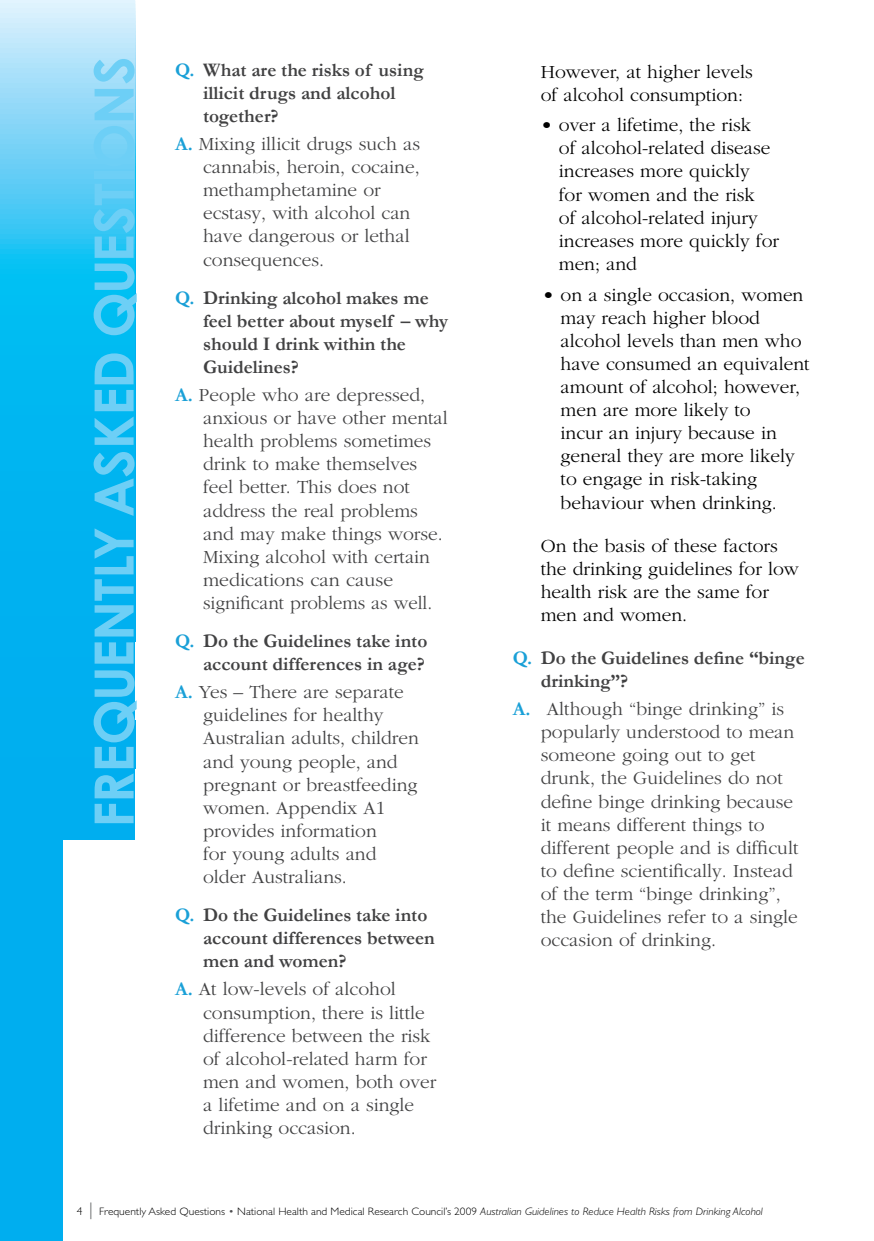
<style>
.page{position:relative;width:874px;height:1241px;background:#fff}
.page>*{position:absolute;margin:0;border:0;box-sizing:border-box;transform-origin:0 0}
.t1{font:700 54.25px "Century Gothic";letter-spacing:-.015em;color:#6dcff6}
.t2{font:300 19.25px/23.1px "Garamond";color:#414142}
.t3{font:300 19.25px/23.1px "Garamond";color:#000}
.t4{font:700 19.25px/23.1px "Garamond";color:#414142}
.t5{font:300 10.85px "Gill Sans";color:#000;scale:1.05 1}
.s1{color:#1aa0d7}
.s2{font-weight:700;color:#1aa0d7}
.s3{font-size:11.38px}
.s4{font-size:16.62px;color:#58595b}
.s5{color:#4d4d4f}
.s6{font-style:italic}
</style>
<div class="page">
<svg style="left:0;top:0;width:134px;height:1240px;background:#20bbf2"></svg>
<div style="left:63px;top:840px;width:90px;height:400px;background:#fff"></div>
<h1 class="t1" style="left:80px;top:827px;width:772px;rotate:-90deg">FREQUENTLY ASKED QUESTIONS</h1>
<p class="t4" style="left:203px;top:58px;width:222px;text-indent:-28px"><span class="s1">Q.</span> What are the risks of using illicit drugs and alcohol together?</p>
<p class="t2" style="left:203px;top:132px;width:218px;text-indent:-28px"><span class="s2">A.</span> Mixing illicit drugs such as cannabis, heroin, cocaine, methamphetamine or ecstasy, with alcohol can have dangerous or lethal consequences.</p>
<p class="t4" style="left:203px;top:285px;width:246px;text-indent:-28px"><span class="s1">Q.</span> Drinking alcohol makes me feel better about myself – why should I drink within the<br>Guidelines?</p>
<p class="t2" style="left:203px;top:383px;width:246px;text-indent:-28px"><span class="s2">A.</span> People who are depressed, anxious or have other mental health problems sometimes drink to make themselves feel better. This does not address the real problems and may make things worse.<br>Mixing alcohol with certain medications can cause significant problems as well.</p>
<p class="t4" style="left:175px;top:629px;width:254px;text-align:right"><span class="s1">Q.</span> Do the Guidelines take into account differences in age?</p>
<p class="t2" style="left:203px;top:680px;width:217px;text-indent:-28px"><span class="s2">A.</span> Yes – There are separate guidelines for healthy<br>Australian adults, children and young people, and pregnant or breastfeeding women. Appendix A1 provides information<br>for young adults and older Australians.</p>
<p class="t4" style="left:203px;top:903px;width:233px;text-indent:-28px"><span class="s1">Q.</span> Do the Guidelines take into account differences between men and women?</p>
<p class="t2" style="left:203px;top:977px;width:234px;text-indent:-28px"><span class="s2">A.</span> At low-levels of alcohol consumption, there is little difference between the risk of alcohol-related harm for men and women, both over a lifetime and on a single drinking occasion.</p>
<p class="t3" style="left:540px;top:60px;width:213px">However, at higher levels of alcohol consumption:</p>
<p class="t3" style="left:558px;top:114px;width:221px;text-indent:-18px">• over a lifetime, the risk<br>of alcohol-related disease increases more quickly<br>for women and the risk<br>of alcohol-related injury increases more quickly for men; and</p>
<p class="t3" style="left:560px;top:283px;width:250px;text-indent:-18px">• on a single occasion, women may reach higher blood alcohol levels than men who have consumed an equivalent amount of alcohol; however, men are more likely to<br>incur an injury because in general they are more likely to engage in risk-taking behaviour when drinking.</p>
<p class="t3" style="left:540px;top:534px;width:259px">On the basis of these factors the drinking guidelines for low health risk are the same for men and women.</p>
<p class="t4" style="left:540px;top:645px;width:265px;text-indent:-28px"><span class="s1">Q.</span> Do the Guidelines define “binge drinking”?</p>
<p class="t2" style="left:540px;top:697px;width:259px;text-indent:-28px"><span class="s2">A.</span> Although “binge drinking” is popularly understood to mean someone going out to get drunk, the Guidelines do not define binge drinking because it means different things to different people and is difficult to define scientifically. Instead of the term “binge drinking”, the Guidelines refer to a single occasion of drinking.</p>
<p class="t5" style="left:77px;top:1205px;width:654px"><span class="s3">4</span> <span class="s4">|</span> Frequently Asked Questions <span class="s5">•</span> National Health and Medical Research Council’s 2009 <span class="s6">Australian Guidelines to Reduce Health Risks from Drinking Alcohol</span></p>
</div>
